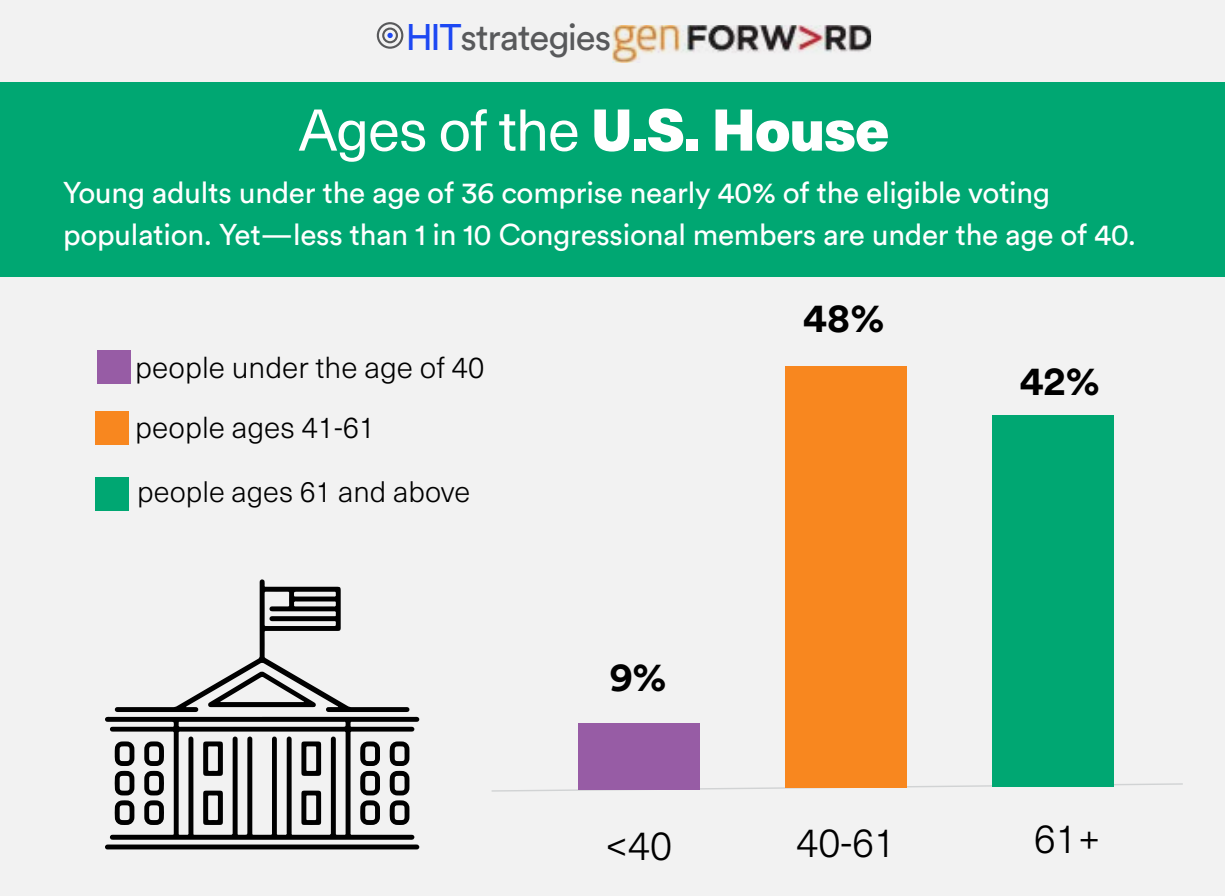
<style>
.page{position:relative;width:1225px;height:896px;background:#f2f2f2}
.page>*{position:absolute;margin:0;border:0;box-sizing:border-box;transform-origin:0 0}
.t1{font:57.75px "Neue Haas Unica";letter-spacing:-.02em;color:#fff}
.t2{font:300 40.43px "Neue Haas Unica Pro";color:#000}
.t3{font:700 40.43px "Circular Std";color:#000}
.t4{font:36.75px "Circular Std";letter-spacing:-.03em;color:#58595b}
.t5{font:300 29.93px/60.6px "Neue Haas Unica Pro";color:#000}
.t6{font:29.75px/42px "Circular Std";letter-spacing:-.01em;color:#fff}
.t7{font:300 29.22px "Neue Haas Unica";color:#000}
.s1{color:#1d48f3}
.s2{font-weight:900}
</style>
<div class="page">
<div style="left:0;top:82px;width:1225px;height:195px;background:#00a772"></div>
<div style="left:377px;top:22px;width:26px;height:27px;border:2px solid #58595b;border-radius:50%"></div>
<div style="left:382px;top:28px;width:16px;height:15px;border:2px solid #58595b;border-radius:50%"></div>
<svg style="left:387px;top:33px;width:6px;height:5px"></svg>
<img style="left:612px;top:25px;width:259px;height:38px">
<svg style="left:491px;top:783px;width:692px;height:9px"></svg>
<div style="left:578px;top:723px;width:121px;height:67px;background:#975ca5"></div>
<div style="left:786px;top:366px;width:121px;height:421px;background:#f8871f"></div>
<div style="left:992px;top:415px;width:122px;height:372px;background:#00a772"></div>
<div style="left:97px;top:350px;width:34px;height:34px;background:#975ca5"></div>
<div style="left:95px;top:411px;width:34px;height:34px;background:#f8871f"></div>
<div style="left:95px;top:477px;width:34px;height:34px;background:#00a772"></div>
<svg style="left:105px;top:579px;width:314px;height:270px"></svg>
<p class="t4" style="left:406px;top:15px;width:207px"><span class="s1">HIT</span>strategies</p>
<h1 class="t1" style="left:298px;top:88px;width:592px">Ages of the <span class="s2">U.S. House</span></h1>
<p class="t6" style="left:63px;top:172px;width:1074px">Young adults under the age of 36 comprise nearly 40% of the eligible voting population. Yet—less than 1 in 10 Congressional members are under the age of 40.</p>
<p class="t5" style="left:135px;top:337px;width:351px">people under the age of 40 people ages 41-61</p>
<p class="t7" style="left:137px;top:470px;width:335px">people ages 61 and above</p>
<h2 class="t3" style="left:609px;top:651px;width:59px">9%</h2>
<h2 class="t3" style="left:803px;top:291px;width:83px">48%</h2>
<h2 class="t3" style="left:1019px;top:355px;width:82px">42%</h2>
<h2 class="t2" style="left:605px;top:822px;width:68px">&lt;40</h2>
<h2 class="t2" style="left:796px;top:819px;width:101px">40-61</h2>
<h2 class="t2" style="left:1034px;top:815px;width:68px">61+</h2>
</div>
